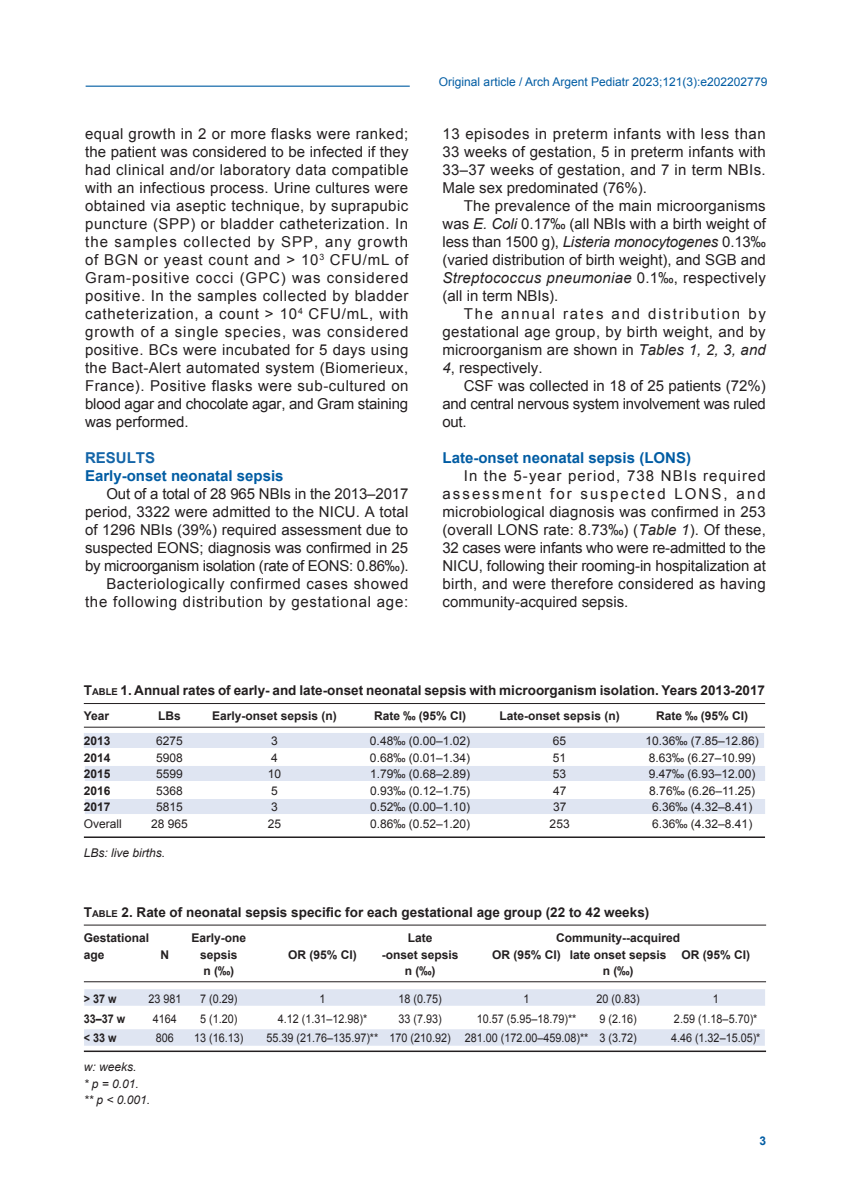
<style>
.page{position:relative;width:851px;height:1191px;background:#fff}
.page>*{position:absolute;margin:0;border:0;box-sizing:border-box;transform-origin:0 0}
.t1{font:15px/18px "Arial";color:#231f20;text-align:justify}
.t2{font:700 15px "Arial";color:#015ca3}
.t3{font:700 15px "Arial";color:#1465a8}
.t4{font:700 13.5px "Arial";color:#231f20}
.t5{font:12px "Arial";color:#231f20}
.t6{font:700 12px "Arial";color:#231f20}
.t7{font:12px "Arial";color:#231f20;scale:.9 1}
.t8{font:12px "Arial";color:#015ca3}
.t9{font:italic 12px/16.5px "Arial";color:#231f20}
.t10{font:700 12px "Arial";color:#231f20;scale:.9 1}
.t11{font:700 12px "Arial";color:#015ca3}
.s1{font-style:inherit}
.s2{font-style:italic}
.s3{font-size:9.45px}
</style>
<div class="page">
<hr style="left:86px;top:86px;width:323px;height:1px;background:#015ca3">
<div style="left:84px;top:733px;width:680px;height:15px;background:#dfe5f2"></div>
<div style="left:85px;top:766px;width:680px;height:15px;background:#dfe5f2"></div>
<div style="left:85px;top:799px;width:680px;height:15px;background:#dfe5f2"></div>
<div style="left:84px;top:989px;width:681px;height:16px;background:#dfe5f2"></div>
<div style="left:84px;top:1029px;width:680px;height:16px;background:#dfe5f2"></div>
<hr style="left:84px;top:703px;width:681px;height:1px;background:#231f20">
<hr style="left:84px;top:727px;width:681px;height:1px;background:#231f20">
<hr style="left:84px;top:836px;width:681px;height:2px;background:#231f20">
<hr style="left:84px;top:924px;width:682px;height:1px;background:#231f20">
<hr style="left:84px;top:981px;width:682px;height:1px;background:#231f20">
<hr style="left:84px;top:1050px;width:682px;height:2px;background:#231f20">
<p class="t1" style="left:85px;top:124px;width:325px">equal growth in 2 or more flasks were ranked; the patient was considered to be infected if they had clinical and/or laboratory data compatible with an infectious process. Urine cultures were obtained via aseptic technique, by suprapubic puncture (SPP) or bladder catheterization. In the samples collected by SPP, any growth of BGN or yeast count and &gt; 10<sup>3</sup> CFU/mL of Gram-positive cocci (GPC) was considered positive. In the samples collected by bladder catheterization, a count &gt; 10<sup>4</sup> CFU/mL, with growth of a single species, was considered positive. BCs were incubated for 5 days using the Bact-Alert automated system (Biomerieux, France). Positive flasks were sub-cultured on blood agar and chocolate agar, and Gram staining was performed.</p>
<p class="t3" style="left:85px;top:447px;width:72px">RESULTS</p>
<p class="t2" style="left:85px;top:465px;width:200px">Early-onset neonatal sepsis</p>
<p class="t1" style="left:85px;top:484px;width:325px;text-align:right">Out of a total of 28 965 NBIs in the 2013–2017 period, 3322 were admitted to the NICU. A total of 1296 NBIs (39%) required assessment due to suspected EONS; diagnosis was confirmed in 25 by microorganism isolation (rate of EONS: 0.86‰).<br>Bacteriologically confirmed cases showed the following distribution by gestational age:</p>
<p class="t8" style="left:439px;top:74px;width:330px">Original article / Arch Argent Pediatr 2023;<span class="s1">121(3):</span>e202202779</p>
<p class="t1" style="left:442px;top:124px;width:325px">13 episodes in preterm infants with less than 33 weeks of gestation, 5 in preterm infants with 33–37 weeks of gestation, and 7 in term NBIs.<br>Male sex predominated (76%).</p>
<p class="t1" style="left:442px;top:196px;width:325px;text-indent:21px">The prevalence of the main microorganisms was <span class="s2">E. Coli</span> 0.17‰ (all NBIs with a birth weight of less than 1500 g), <span class="s2">Listeria monocytogenes</span> 0.13‰ (varied distribution of birth weight), and SGB and <span class="s2">Streptococcus pneumoniae</span> 0.1‰, respectively (all in term NBIs).</p>
<p class="t1" style="left:442px;top:304px;width:325px;text-indent:21px">The annual rates and distribution by gestational age group, by birth weight, and by microorganism are shown in <span class="s2">Tables 1, 2, 3, and 4</span>, respectively.</p>
<p class="t1" style="left:442px;top:376px;width:325px;text-indent:21px">CSF was collected in 18 of 25 patients (72%) and central nervous system involvement was ruled out.</p>
<p class="t2" style="left:442px;top:447px;width:250px">Late-onset neonatal sepsis (LONS)</p>
<p class="t1" style="left:442px;top:466px;width:325px;text-indent:21px">In the 5-year period, 738 NBIs required assessment for suspected LONS, and microbiological diagnosis was confirmed in 253 (overall LONS rate: 8.73‰) (<span class="s2">Table 1</span>). Of these, 32 cases were infants who were re-admitted to the NICU, following their rooming-in hospitalization at birth, and were therefore considered as having community-acquired sepsis.</p>
<p class="t4" style="left:84px;top:682px;width:682px"><span class="s1">T</span><span class="s3">ABLE</span> 1. Annual rates of early- and late-onset neonatal sepsis with microorganism isolation. Years 2013-2017</p>
<p class="t6" style="left:84px;top:708px;width:27px">Year</p>
<p class="t6" style="left:158px;top:708px;width:24px">LBs</p>
<p class="t6" style="left:212px;top:708px;width:126px">Early-onset sepsis (n)</p>
<p class="t6" style="left:374px;top:708px;width:94px">Rate ‰ (95% CI)</p>
<p class="t6" style="left:499px;top:708px;width:122px">Late-onset sepsis (n)</p>
<p class="t6" style="left:656px;top:708px;width:94px">Rate ‰ (95% CI)</p>
<p class="t6" style="left:84px;top:733px;width:28px">2013</p>
<p class="t5" style="left:156px;top:733px;width:28px">6275</p>
<p class="t5" style="left:271px;top:733px;width:8px">3</p>
<p class="t5" style="left:370px;top:733px;width:102px">0.48‰ (0.00–1.02)</p>
<p class="t5" style="left:553px;top:733px;width:15px">65</p>
<p class="t5" style="left:645px;top:733px;width:115px">10.36‰ (7.85–12.86)</p>
<p class="t6" style="left:84px;top:750px;width:28px">2014</p>
<p class="t5" style="left:156px;top:750px;width:28px">5908</p>
<p class="t5" style="left:271px;top:750px;width:8px">4</p>
<p class="t5" style="left:370px;top:750px;width:102px">0.68‰ (0.01–1.34)</p>
<p class="t5" style="left:553px;top:750px;width:15px">51</p>
<p class="t5" style="left:648px;top:750px;width:108px">8.63‰ (6.27–10.99)</p>
<p class="t6" style="left:84px;top:766px;width:28px">2015</p>
<p class="t5" style="left:156px;top:766px;width:28px">5599</p>
<p class="t5" style="left:268px;top:766px;width:15px">10</p>
<p class="t5" style="left:370px;top:766px;width:102px">1.79‰ (0.68–2.89)</p>
<p class="t5" style="left:553px;top:766px;width:15px">53</p>
<p class="t5" style="left:648px;top:766px;width:108px">9.47‰ (6.93–12.00)</p>
<p class="t6" style="left:84px;top:783px;width:28px">2016</p>
<p class="t5" style="left:156px;top:783px;width:28px">5368</p>
<p class="t5" style="left:271px;top:783px;width:8px">5</p>
<p class="t5" style="left:370px;top:783px;width:102px">0.93‰ (0.12–1.75)</p>
<p class="t5" style="left:553px;top:783px;width:15px">47</p>
<p class="t5" style="left:649px;top:783px;width:107px">8.76‰ (6.26–11.25)</p>
<p class="t6" style="left:84px;top:799px;width:28px">2017</p>
<p class="t5" style="left:156px;top:799px;width:28px">5815</p>
<p class="t5" style="left:271px;top:799px;width:8px">3</p>
<p class="t5" style="left:370px;top:799px;width:102px">0.52‰ (0.00–1.10)</p>
<p class="t5" style="left:553px;top:799px;width:15px">37</p>
<p class="t5" style="left:652px;top:799px;width:102px">6.36‰ (4.32–8.41)</p>
<p class="t5" style="left:84px;top:816px;width:40px">Overall</p>
<p class="t5" style="left:151px;top:816px;width:38px">28 965</p>
<p class="t5" style="left:268px;top:816px;width:15px">25</p>
<p class="t5" style="left:370px;top:816px;width:102px">0.86‰ (0.52–1.20)</p>
<p class="t5" style="left:549px;top:816px;width:22px">253</p>
<p class="t5" style="left:652px;top:816px;width:102px">6.36‰ (4.32–8.41)</p>
<p class="t9" style="left:84px;top:845px;width:83px">LBs: live births.</p>
<p class="t4" style="left:84px;top:903px;width:567px"><span class="s1">T</span><span class="s3">ABLE</span> 2. Rate of neonatal sepsis specific for each gestational age group (22 to 42 weeks)</p>
<p class="t6" style="left:84px;top:930px;width:67px">Gestational</p>
<p class="t6" style="left:191px;top:930px;width:56px">Early-one</p>
<p class="t6" style="left:407px;top:930px;width:26px">Late</p>
<p class="t6" style="left:556px;top:930px;width:126px">Community--acquired</p>
<p class="t6" style="left:84px;top:946px;width:22px">age</p>
<p class="t6" style="left:160px;top:946px;width:10px">N</p>
<p class="t6" style="left:200px;top:946px;width:39px">sepsis</p>
<p class="t6" style="left:288px;top:946px;width:70px">OR (95% CI)</p>
<p class="t6" style="left:381px;top:946px;width:78px">-onset sepsis</p>
<p class="t6" style="left:492px;top:946px;width:259px">OR (95% CI) late onset sepsis OR (95% CI)</p>
<p class="t6" style="left:203px;top:963px;width:32px">n (‰)</p>
<p class="t6" style="left:404px;top:963px;width:32px">n (‰)</p>
<p class="t6" style="left:602px;top:963px;width:32px">n (‰)</p>
<p class="t10" style="left:84px;top:991px;width:38px">&gt;37w</p>
<p class="t7" style="left:148px;top:991px;width:38px">23 981</p>
<p class="t7" style="left:200px;top:991px;width:43px">7 (0.29)</p>
<p class="t7" style="left:319px;top:991px;width:8px">1</p>
<p class="t7" style="left:398px;top:991px;width:50px">18 (0.75)</p>
<p class="t7" style="left:523px;top:991px;width:8px">1</p>
<p class="t7" style="left:596px;top:991px;width:50px">20 (0.83)</p>
<p class="t7" style="left:712px;top:991px;width:8px">1</p>
<p class="t10" style="left:84px;top:1010px;width:48px">33–37 w</p>
<p class="t7" style="left:153px;top:1010px;width:28px">4164</p>
<p class="t7" style="left:200px;top:1010px;width:43px">5 (1.20)</p>
<p class="t7" style="left:278px;top:1010px;width:101px">4.12 (1.31–12.98)*</p>
<p class="t7" style="left:398px;top:1010px;width:50px">33 (7.93)</p>
<p class="t7" style="left:476px;top:1010px;width:112px">10.57 (5.95–18.79)**</p>
<p class="t7" style="left:599px;top:1010px;width:43px">9 (2.16)</p>
<p class="t7" style="left:674px;top:1010px;width:94px">2.59 (1.18–5.70)*</p>
<p class="t10" style="left:84px;top:1030px;width:38px">&lt;33w</p>
<p class="t7" style="left:156px;top:1030px;width:22px">806</p>
<p class="t7" style="left:194px;top:1030px;width:56px">13 (16.13)</p>
<p class="t7" style="left:266px;top:1030px;width:413px">55.39 (21.76–135.97)** 170 (210.92) 281.00 (172.00–459.08)** 3 (3.72)</p>
<p class="t7" style="left:671px;top:1030px;width:101px">4.46 (1.32–15.05)*</p>
<p class="t9" style="left:84px;top:1059px;width:68px">w: weeks.<br>* p = 0.01. ** p &lt; 0.001.</p>
<p class="t11" style="left:759px;top:1133px;width:8px">3</p>
</div>
